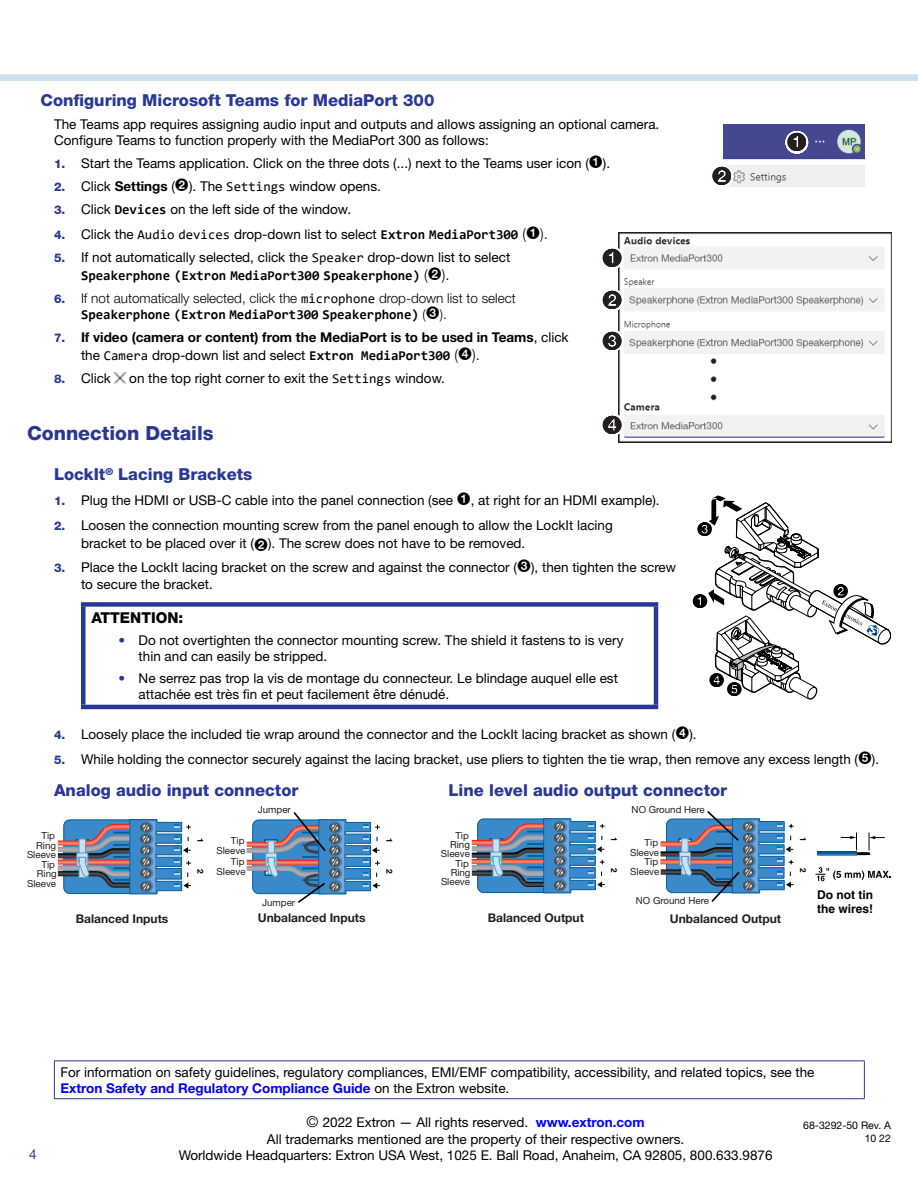
<style>
.page{position:relative;width:918px;height:1188px;background:#fff}
.page>*{position:absolute;margin:0;border:0;box-sizing:border-box;transform-origin:0 0}
.t1{font:800 19.5px "Helvetica Neue LT Std";color:#293896}
.t2{font:800 16.5px "Helvetica Neue LT Std";color:#293896}
.t3{font:800 15px "Helvetica Neue LT Std";color:#000}
.t4{font:13.5px/16.2px "Helvetica Neue LT Std";color:#000}
.t5{font:700 13.5px/18px "Helvetica Neue LT Std";color:#000}
.t6{font:700 13.5px "Consolas";color:#000}
.t7{font:300 13.5px "Helvetica Neue LT Std";color:#000}
.t8{font:13.5px "Helvetica Neue LT Std";color:#293896}
.t9{font:700 12px "Helvetica Neue LT Std";color:#231f20}
.t10{font:700 12px/14.4px "Helvetica";color:#000}
.t11{font:10.5px/12.6px "Helvetica Neue LT Std";color:#000;text-align:right}
.t12{font:9.75px/18.8px "Helvetica Neue LT Std";color:#231f20;text-align:right}
.t13{font:700 8.25px "Helvetica Neue LT Std";color:#000}
.t14{font:700 8.25px "Helvetica";color:#000}
.s1{font-weight:800;font-size:12px;color:#293896}
.s2{font-weight:700}
.s3{font-family:"Consolas"}
.s4{font-family:"Consolas";font-weight:700}
.s5{font-weight:300;font-size:15px}
.s6{font-family:"Helvetica Neue LT Std";font-weight:300;font-size:15px}
.s7{font-family:"Consolas";font-weight:400}
.s8{font-family:"Helvetica Neue LT Std";font-weight:300}
.s9{font-weight:400}
.s10{color:#293896}
.s11{font-weight:700;color:#00f}
</style>
<div class="page">
<svg style="left:0;top:74px;width:918px;height:7px;background:#d2e1ee"></svg>
<hr style="left:54px;top:1060px;width:811px;height:1px;background:#293896">
<hr style="left:54px;top:1061px;width:1px;height:37px;background:#293896">
<hr style="left:864px;top:1061px;width:1px;height:37px;background:#293896">
<hr style="left:54px;top:1098px;width:811px;height:1px;background:#293896">
<img style="left:724px;top:125px;width:140px;height:62px">
<svg style="left:115px;top:372px;width:11px;height:11px"></svg>
<div style="left:81px;top:602px;width:577px;height:5px;background:#293896"></div>
<div style="left:81px;top:607px;width:5px;height:98px;background:#293896"></div>
<hr style="left:654px;top:607px;width:4px;height:98px;background:#293896">
<hr style="left:81px;top:705px;width:577px;height:4px;background:#293896">
<svg style="left:58px;top:819px;width:133px;height:75px;background:#678db2"></svg>
<svg style="left:247px;top:812px;width:133px;height:91px"></svg>
<svg style="left:841px;top:833px;width:44px;height:22px"></svg>
<svg style="left:816px;top:867px;width:75px;height:14px"></svg>
<svg style="left:817px;top:852px;width:39px;height:4px"></svg>
<svg style="left:472px;top:818px;width:133px;height:75px;background:#678db2"></svg>
<svg style="left:660px;top:811px;width:134px;height:91px"></svg>
<img style="left:618px;top:232px;width:273px;height:210px">
<svg style="left:788px;top:133px;width:18px;height:18px"></svg>
<svg style="left:723px;top:167px;width:8px;height:18px"></svg>
<svg style="left:618px;top:249px;width:3px;height:18px"></svg>
<svg style="left:618px;top:291px;width:3px;height:18px"></svg>
<svg style="left:708px;top:496px;width:183px;height:204px"></svg>
<svg style="left:618px;top:332px;width:3px;height:18px"></svg>
<svg style="left:618px;top:416px;width:3px;height:18px"></svg>
<p class="t2" style="left:40px;top:91px;width:395px">Configuring Microsoft Teams for MediaPort 300</p>
<p class="t4" style="left:54px;top:116px;width:607px">The Teams app requires assigning audio input and outputs and allows assigning an optional camera.<br>Configure Teams to function properly with the MediaPort 300 as follows:</p>
<p class="t4" style="left:54px;top:155px;width:558px"><span class="s1">1.</span> Start the Teams application. Click on the three dots (...) next to the Teams user icon ( ).</p>
<p class="t4" style="left:54px;top:178px;width:328px"><span class="s1">2.</span> Click <span class="s2">Settings</span> ( ). The <span class="s3">Settings</span> window opens.</p>
<p class="t4" style="left:54px;top:201px;width:299px"><span class="s1">3.</span> Click <span class="s4">Devices</span> on the left side of the window.</p>
<p class="t4" style="left:54px;top:226px;width:495px"><span class="s1">4.</span> Click the <span class="s3">Audio devices</span> drop-down list to select <span class="s4">Extron MediaPort300</span> <span class="s5">( ).</span></p>
<p class="t4" style="left:54px;top:249px;width:458px"><span class="s1">5.</span> If not automatically selected, click the <span class="s3">Speaker</span> drop-down list to select</p>
<p class="t6" style="left:81px;top:267px;width:370px">Speakerphone (Extron MediaPort300 Speakerphone) <span class="s6">( ).</span></p>
<p class="t7" style="left:54px;top:290px;width:463px"><span class="s1">6.</span> If not automatically selected, click the <span class="s7">microphone</span> drop-down list to select</p>
<p class="t6" style="left:81px;top:306px;width:367px">Speakerphone (Extron MediaPort300 Speakerphone) <span class="s8">(</span>✓<span class="s8">).</span></p>
<p class="t5" style="left:81px;top:328px;width:489px;text-indent:-27px"><span class="s1">7.</span> If video (camera or content) from the MediaPort is to be used in Teams<span class="s9">, click the</span> <span class="s7">Camera</span> <span class="s9">drop-down list and select</span> <span class="s3">Extron MediaPort300</span> <span class="s5">(</span>✔<span class="s5">).</span></p>
<p class="t4" style="left:54px;top:370px;width:58px"><span class="s1">8.</span> Click</p>
<p class="t4" style="left:129px;top:370px;width:317px">on the top right corner to exit the <span class="s3">Settings</span> window.</p>
<h1 class="t1" style="left:27px;top:422px;width:188px">Connection Details</h1>
<p class="t2" style="left:54px;top:465px;width:200px">LockIt<sup>®</sup> Lacing Brackets</p>
<p class="t4" style="left:54px;top:492px;width:401px"><span class="s1">1.</span> Plug the HDMI or USB-C cable into the panel connection (see</p>
<p class="t4" style="left:471px;top:492px;width:190px">, at right for an HDMI example).</p>
<p class="t4" style="left:81px;top:516px;width:533px;line-height:18px;text-indent:-27px"><span class="s1">2.</span> Loosen the connection mounting screw from the panel enough to allow the LockIt lacing bracket to be placed over it ( ). The screw does not have to be removed.</p>
<p class="t4" style="left:81px;top:559px;width:597px;text-indent:-27px"><span class="s1">3.</span> Place the LockIt lacing bracket on the screw and against the connector (✓), then tighten the screw to secure the bracket.</p>
<p class="t3" style="left:91px;top:609px;width:93px">ATTENTION:</p>
<p class="t4" style="left:139px;top:632px;width:486px;text-indent:-20px"><span class="s10">•</span> Do not overtighten the connector mounting screw. The shield it fastens to is very thin and can easily be stripped.</p>
<p class="t4" style="left:139px;top:670px;width:481px;text-indent:-20px"><span class="s10">•</span> Ne serrez pas trop la vis de montage du connecteur. Le blindage auquel elle est attachée est très fin et peut facilement être dénudé.</p>
<p class="t4" style="left:54px;top:726px;width:644px"><span class="s1">4.</span> Loosely place the included tie wrap around the connector and the LockIt lacing bracket as shown (✔).</p>
<p class="t4" style="left:54px;top:751px;width:827px"><span class="s1">5.</span> While holding the connector securely against the lacing bracket, use pliers to tighten the tie wrap, then remove any excess length ( ).</p>
<p class="t2" style="left:54px;top:780px;width:246px">Analog audio input connector</p>
<p class="t2" style="left:448px;top:780px;width:280px">Line level audio output connector</p>
<p class="t13" style="left:206px;top:838px;width:6px;rotate:90deg">1</p>
<p class="t13" style="left:206px;top:869px;width:6px;rotate:90deg">2</p>
<p class="t12" style="left:632px;top:800px;width:75px">NO Ground Here</p>
<p class="t12" style="left:258px;top:801px;width:35px">Jumper</p>
<p class="t12" style="left:441px;top:826px;width:31px">Tip<br>Sleeve</p>
<p class="t12" style="left:27px;top:826px;width:31px">Tip<br>Sleeve</p>
<p class="t12" style="left:216px;top:836px;width:31px;line-height:9.4px">Tip<br>Sleeve</p>
<p class="t12" style="left:217px;top:856px;width:31px;line-height:9.9px">Tip<br>Sleeve</p>
<p class="t14" style="left:619px;top:837px;width:6px;rotate:90deg">1</p>
<p class="t14" style="left:619px;top:868px;width:6px;rotate:90deg">2</p>
<p class="t14" style="left:808px;top:837px;width:6px;rotate:90deg">1</p>
<p class="t14" style="left:808px;top:868px;width:6px;rotate:90deg">2</p>
<p class="t13" style="left:395px;top:838px;width:6px;rotate:90deg">1</p>
<p class="t13" style="left:395px;top:869px;width:6px;rotate:90deg">2</p>
<p class="t12" style="left:630px;top:838px;width:31px;line-height:9.6px">Tip<br>Sleeve<br>Tip<br>Sleeve</p>
<p class="t12" style="left:441px;top:835px;width:31px">Ring<br>Tip<br>Sleeve</p>
<p class="t12" style="left:27px;top:836px;width:31px">Ring<br>Tip<br>Sleeve</p>
<p class="t12" style="left:451px;top:863px;width:21px">Ring</p>
<p class="t12" style="left:37px;top:864px;width:21px">Ring</p>
<p class="t12" style="left:262px;top:893px;width:35px">Jumper</p>
<p class="t9" style="left:76px;top:911px;width:94px">Balanced Inputs</p>
<p class="t9" style="left:258px;top:911px;width:109px">Unbalanced Inputs</p>
<p class="t12" style="left:636px;top:892px;width:75px">NO Ground Here</p>
<p class="t9" style="left:488px;top:910px;width:98px">Balanced Output</p>
<p class="t9" style="left:670px;top:911px;width:113px">Unbalanced Output</p>
<p class="t10" style="left:817px;top:887px;width:58px">Do not tin the wires!</p>
<p class="t8" style="left:29px;top:1146px;width:9px">4</p>
<p class="t4" style="left:60px;top:1063px;width:756px">For information on safety guidelines, regulatory compliances, EMI/EMF compatibility, accessibility, and related topics, see the<br><span class="s11">Extron Safety and Regulatory Compliance Guide</span> on the Extron website.</p>
<p class="t4" style="left:179px;top:1114px;width:595px;text-align:center"><span class="s5">©</span> 2022 Extron — All rights reserved. <span class="s11">www.extron.com<br></span>All trademarks mentioned are the property of their respective owners.<br>Worldwide Headquarters: Extron USA West, 1025 E. Ball Road, Anaheim, CA 92805, 800.633.9876</p>
<p class="t11" style="left:803px;top:1119px;width:89px">68-3292-50 Rev. A<br>10 22</p>
</div>
